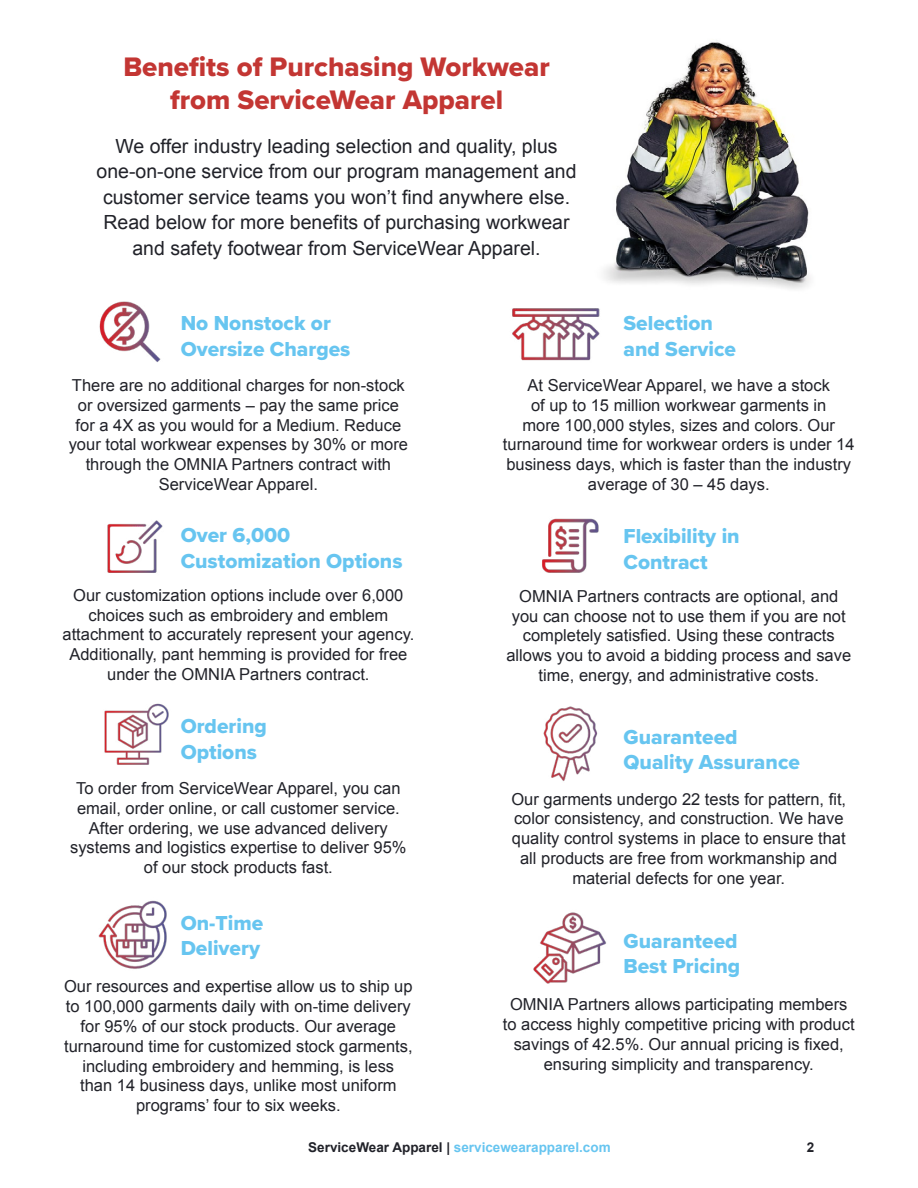
<style>
.page{position:relative;width:918px;height:1188px;background:#fff}
.page>*{position:absolute;margin:0;border:0;box-sizing:border-box;transform-origin:0 0}
.t1{font:27.75px/33.3px "Proxima Nova Extrabld";color:#c33633;text-align:center}
.t2{font:21px/25.2px "Proxima Nova Extrabld";color:#67c5f0}
.t3{font:19.5px/25.5px "Arial";color:#212229;text-align:center}
.t4{font:16.5px/19.8px "Arial";color:#212229;text-align:center}
.t5{font:700 13.5px "Arial";color:#67c5f0}
.t6{font:700 13.5px "Arial";color:#212229}
.s1{color:#212229}
</style>
<div class="page">
<img style="left:604px;top:42px;width:207px;height:247px">
<img style="left:99px;top:301px;width:62px;height:61px">
<img style="left:512px;top:308px;width:88px;height:53px">
<img style="left:107px;top:520px;width:56px;height:53px">
<img style="left:542px;top:518px;width:57px;height:55px">
<img style="left:104px;top:703px;width:65px;height:62px">
<img style="left:543px;top:707px;width:55px;height:74px">
<img style="left:98px;top:900px;width:69px;height:69px">
<img style="left:533px;top:912px;width:73px;height:72px">
<h1 class="t1" style="left:123px;top:50px;width:428px">Benefits of Purchasing Workwear from ServiceWear Apparel</h1>
<p class="t3" style="left:97px;top:134px;width:482px">We offer industry leading selection and quality, plus one-on-one service from our program management and customer service teams you won’t find anywhere else.<br>Read below for more benefits of purchasing workwear and safety footwear from ServiceWear Apparel.</p>
<p class="t2" style="left:181px;top:310px;width:171px">No Nonstock or<br>Oversize Charges</p>
<p class="t2" style="left:624px;top:310px;width:114px">Selection and Service</p>
<p class="t4" style="left:69px;top:375px;width:341px">There are no additional charges for non-stock or oversized garments – pay the same price for a 4X as you would for a Medium. Reduce your total workwear expenses by 30% or more through the OMNIA Partners contract with ServiceWear Apparel.</p>
<p class="t2" style="left:181px;top:522px;width:223px">Over 6,000<br>Customization Options</p>
<p class="t4" style="left:63px;top:585px;width:353px">Our customization options include over 6,000 choices such as embroidery and emblem attachment to accurately represent your agency.<br>Additionally, pant hemming is provided for free under the OMNIA Partners contract.</p>
<p class="t2" style="left:181px;top:714px;width:88px">Ordering<br>Options</p>
<p class="t4" style="left:70px;top:779px;width:338px">To order from ServiceWear Apparel, you can email, order online, or call customer service.<br>After ordering, we use advanced delivery systems and logistics expertise to deliver 95% of our stock products fast.</p>
<p class="t2" style="left:181px;top:910px;width:84px">On-Time<br>Delivery</p>
<p class="t4" style="left:64px;top:977px;width:350px">Our resources and expertise allow us to ship up to 100,000 garments daily with on-time delivery for 95% of our stock products. Our average turnaround time for customized stock garments, including embroidery and hemming, is less<br>than 14 business days, unlike most uniform programs’ four to six weeks.</p>
<p class="t4" style="left:503px;top:375px;width:353px">At ServiceWear Apparel, we have a stock<br>of up to 15 million workwear garments in<br>more 100,000 styles, sizes and colors. Our turnaround time for workwear orders is under 14 business days, which is faster than the industry average of 30 – 45 days.</p>
<p class="t2" style="left:624px;top:523px;width:118px">Flexibility in<br>Contract</p>
<p class="t4" style="left:506px;top:586px;width:346px">OMNIA Partners contracts are optional, and you can choose not to use them if you are not completely satisfied. Using these contracts allows you to avoid a bidding process and save time, energy, and administrative costs.</p>
<p class="t2" style="left:624px;top:724px;width:178px">Guaranteed<br>Quality Assurance</p>
<p class="t4" style="left:511px;top:789px;width:336px">Our garments undergo 22 tests for pattern, fit, color consistency, and construction. We have quality control systems in place to ensure that all products are free from workmanship and material defects for one year.</p>
<p class="t2" style="left:624px;top:928px;width:118px">Guaranteed<br>Best Pricing</p>
<p class="t4" style="left:503px;top:995px;width:353px">OMNIA Partners allows participating members to access highly competitive pricing with product savings of 42.5%. Our annual pricing is fixed, ensuring simplicity and transparency.</p>
<p class="t5" style="left:308px;top:1139px;width:304px"><span class="s1">ServiceWear Apparel |</span> servicewearapparel.com</p>
<p class="t6" style="left:807px;top:1139px;width:9px">2</p>
</div>
